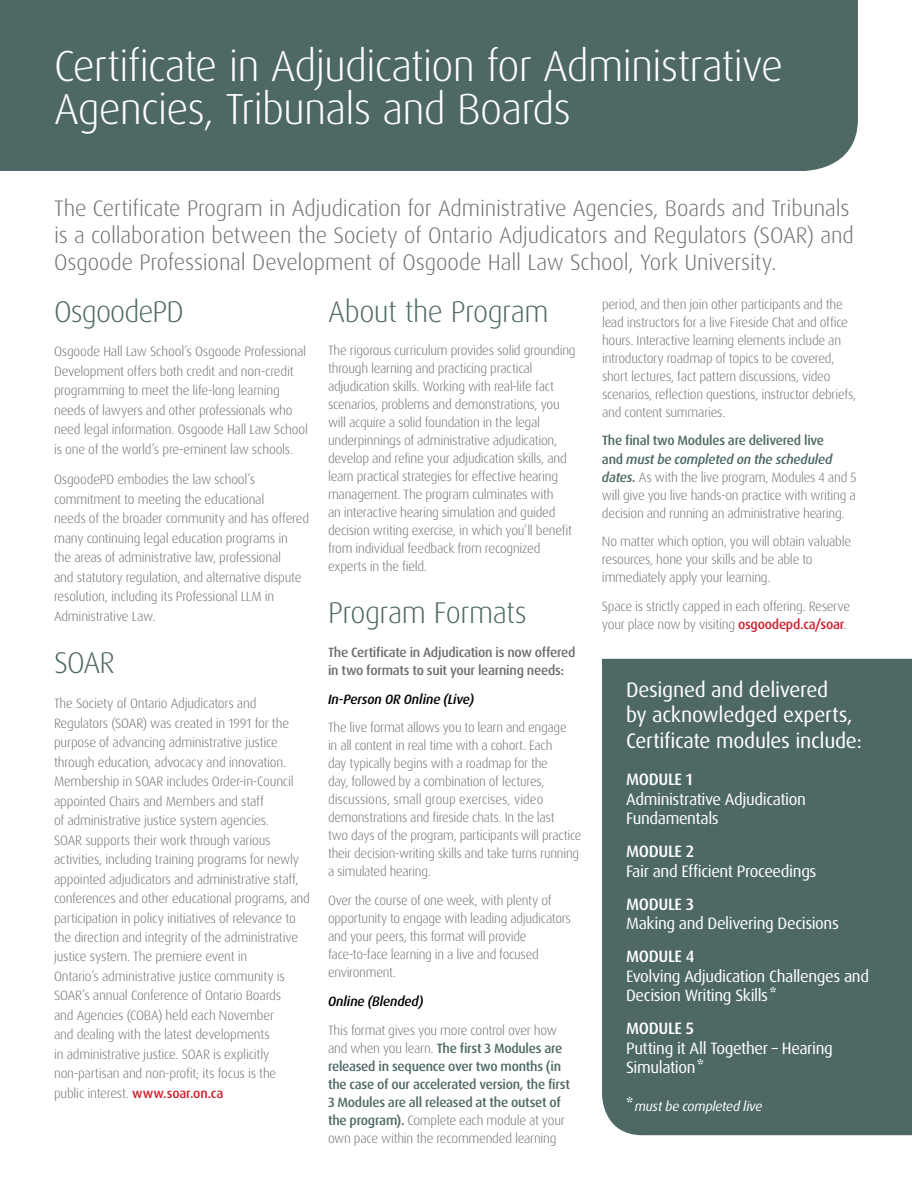
<style>
.page{position:relative;width:912px;height:1188px;background:#fff}
.page>*{position:absolute;margin:0;border:0;box-sizing:border-box;transform-origin:0 0}
.t1{font:300 43.5px/43.5px "Dax Pro";letter-spacing:-.025em;color:#fff}
.t2{font:300 30px "Dax Pro";letter-spacing:-.015em;color:#4e6965}
.t3{font:300 22.5px/27px "Dax Pro";letter-spacing:-.005em;color:#6d6e71}
.t4{font:21px/25.5px "Dax Pro";letter-spacing:-.015em;color:#fff}
.t5{font:16.5px/19.5px "Dax Pro";letter-spacing:-.025em;color:#fff}
.t6{font:500 16.5px "Dax Pro";letter-spacing:-.02em;color:#fff}
.t7{font:300 13.5px/18px "Dax Pro";letter-spacing:-.02em;color:#6d6e71}
.t8{font:500 13.5px/18px "Dax Pro";letter-spacing:-.02em;color:#4e6965}
.t9{font:500 13.5px/18px "Dax Pro";letter-spacing:-.02em;color:#6d6e71}
.t10{font:italic 500 13.5px "Dax Pro";letter-spacing:-.01em;color:#000}
.t11{font:italic 13.5px "Dax Pro";letter-spacing:-.02em;color:#fff}
.s1{font-weight:500;color:#d0202e}
.s2{font-weight:300;color:#6d6e71}
.s3{font-weight:500;color:#4e6965}
.s4{font-weight:500;font-style:italic;color:#4e6965}
.s5{font-weight:500}
.s6{font-weight:500;font-style:normal;font-size:16.5px}
</style>
<div class="page">
<div style="left:0;top:0;width:857px;height:171px;background:#4e6965"></div>
<div style="left:602px;top:659px;width:309px;height:476px;background:#4e6965"></div>
<h1 class="t1" style="left:54px;top:44px;width:730px">Certificate in Adjudication for Administrative<br>Agencies, Tribunals and Boards</h1>
<p class="t3" style="left:54px;top:194px;width:801px">The Certificate Program in Adjudication for Administrative Agencies, Boards and Tribunals is a collaboration between the Society of Ontario Adjudicators and Regulators (SOAR) and<br>Osgoode Professional Development of Osgoode Hall Law School, York University.</p>
<h2 class="t2" style="left:54px;top:292px;width:131px">OsgoodePD</h2>
<p class="t7" style="left:54px;top:342px;width:255px;line-height:19.5px">Osgoode Hall Law School’s Osgoode Professional Development offers both credit and non‑credit programming to meet the life‑long learning needs of lawyers and other professionals who need legal information. Osgoode Hall Law School is one of the world’s pre‑eminent law schools.</p>
<p class="t7" style="left:54px;top:470px;width:256px;line-height:19.5px">OsgoodePD embodies the law school’s commitment to meeting the educational<br>needs of the broader community and has offered many continuing legal education programs in<br>the areas of administrative law, professional<br>and statutory regulation, and alternative dispute resolution, including its Professional LLM in Administrative Law.</p>
<h2 class="t2" style="left:54px;top:644px;width:63px">SOAR</h2>
<p class="t7" style="left:54px;top:694px;width:257px;line-height:19.5px">The Society of Ontario Adjudicators and Regulators (SOAR) was created in 1991 for the purpose of advancing administrative justice through education, advocacy and innovation.<br>Membership in SOAR includes Order‑in‑Council appointed Chairs and Members and staff<br>of administrative justice system agencies.<br>SOAR supports their work through various activities, including training programs for newly appointed adjudicators and administrative staff, conferences and other educational programs, and participation in policy initiatives of relevance to the direction and integrity of the administrative justice system. The premiere event in<br>Ontario’s administrative justice community is SOAR’s annual Conference of Ontario Boards<br>and Agencies (COBA) held each November<br>and dealing with the latest developments<br>in administrative justice. SOAR is explicitly non‑partisan and non‑profit; its focus is the public interest. <span class="s1">www.soar.on.ca</span></p>
<h2 class="t2" style="left:328px;top:292px;width:222px">About the Program</h2>
<p class="t7" style="left:328px;top:341px;width:249px">The rigorous curriculum provides solid grounding through learning and practicing practical adjudication skills. Working with real‑life fact scenarios, problems and demonstrations, you will acquire a solid foundation in the legal underpinnings of administrative adjudication, develop and refine your adjudication skills, and learn practical strategies for effective hearing management. The program culminates with<br>an interactive hearing simulation and guided decision writing exercise, in which you’ll benefit from individual feedback from recognized experts in the field.</p>
<h2 class="t2" style="left:328px;top:594px;width:200px">Program Formats</h2>
<p class="t9" style="left:328px;top:643px;width:249px">The Certificate in Adjudication is now offered in two formats to suit your learning needs:</p>
<p class="t10" style="left:328px;top:690px;width:148px">In-Person OR Online (Live)</p>
<p class="t7" style="left:328px;top:719px;width:255px">The live format allows you to learn and engage<br>in all content in real time with a cohort. Each<br>day typically begins with a roadmap for the<br>day, followed by a combination of lectures, discussions, small group exercises, video demonstrations and fireside chats. In the last<br>two days of the program, participants will practice their decision‑writing skills and take turns running a simulated hearing.</p>
<p class="t7" style="left:328px;top:892px;width:244px">Over the course of one week, with plenty of opportunity to engage with leading adjudicators and your peers, this format will provide face‑to‑face learning in a live and focused environment.</p>
<p class="t10" style="left:328px;top:993px;width:97px">Online (Blended)</p>
<p class="t8" style="left:328px;top:1021px;width:243px"><span class="s2">This format gives you more control over how and when you learn.</span> The first 3 Modules are released in sequence over two months (in the case of our accelerated version, the first 3 Modules are all released at the outset of the program). <span class="s2">Complete each module at your own pace within the recommended learning</span></p>
<p class="t7" style="left:602px;top:295px;width:256px">period, and then join other participants and the lead instructors for a live Fireside Chat and office hours. Interactive learning elements include an introductory roadmap of topics to be covered, short lectures, fact pattern discussions, video scenarios, reflection questions, instructor debriefs, and content summaries.</p>
<p class="t7" style="left:601px;top:432px;width:256px"><span class="s3">The final two Modules are delivered live<br>and</span> <span class="s4">must be completed on the scheduled dates.</span> As with the live program, Modules 4 and 5 will give you live hands‑on practice with writing a decision and running an administrative hearing.</p>
<p class="t7" style="left:602px;top:533px;width:251px">No matter which option, you will obtain valuable resources, hone your skills and be able to immediately apply your learning.</p>
<p class="t7" style="left:602px;top:597px;width:249px">Space is strictly capped in each offering. Reserve your place now by visiting <span class="s1">osgoodepd.ca/soar</span>.</p>
<h3 class="t4" style="left:626px;top:677px;width:237px">Designed and delivered<br>by acknowledged experts,<br>Certificate modules include:</h3>
<p class="t6" style="left:626px;top:769px;width:68px">MODULE 1</p>
<p class="t5" style="left:626px;top:789px;width:181px">Administrative Adjudication<br>Fundamentals</p>
<p class="t6" style="left:626px;top:841px;width:69px">MODULE 2</p>
<p class="t5" style="left:626px;top:861px;width:192px">Fair and Efficient Proceedings</p>
<p class="t6" style="left:626px;top:894px;width:69px">MODULE 3</p>
<p class="t5" style="left:626px;top:914px;width:214px">Making and Delivering Decisions</p>
<p class="t6" style="left:626px;top:946px;width:70px">MODULE 4</p>
<p class="t5" style="left:626px;top:966px;width:244px">Evolving Adjudication Challenges and<br>Decision Writing Skills<span class="s5">*</span></p>
<p class="t6" style="left:626px;top:1018px;width:69px">MODULE 5</p>
<p class="t5" style="left:626px;top:1039px;width:208px">Putting it All Together – Hearing<br>Simulation<span class="s5">*</span></p>
<p class="t11" style="left:626px;top:1098px;width:138px"><span class="s6">*</span>must be completed live</p>
</div>
